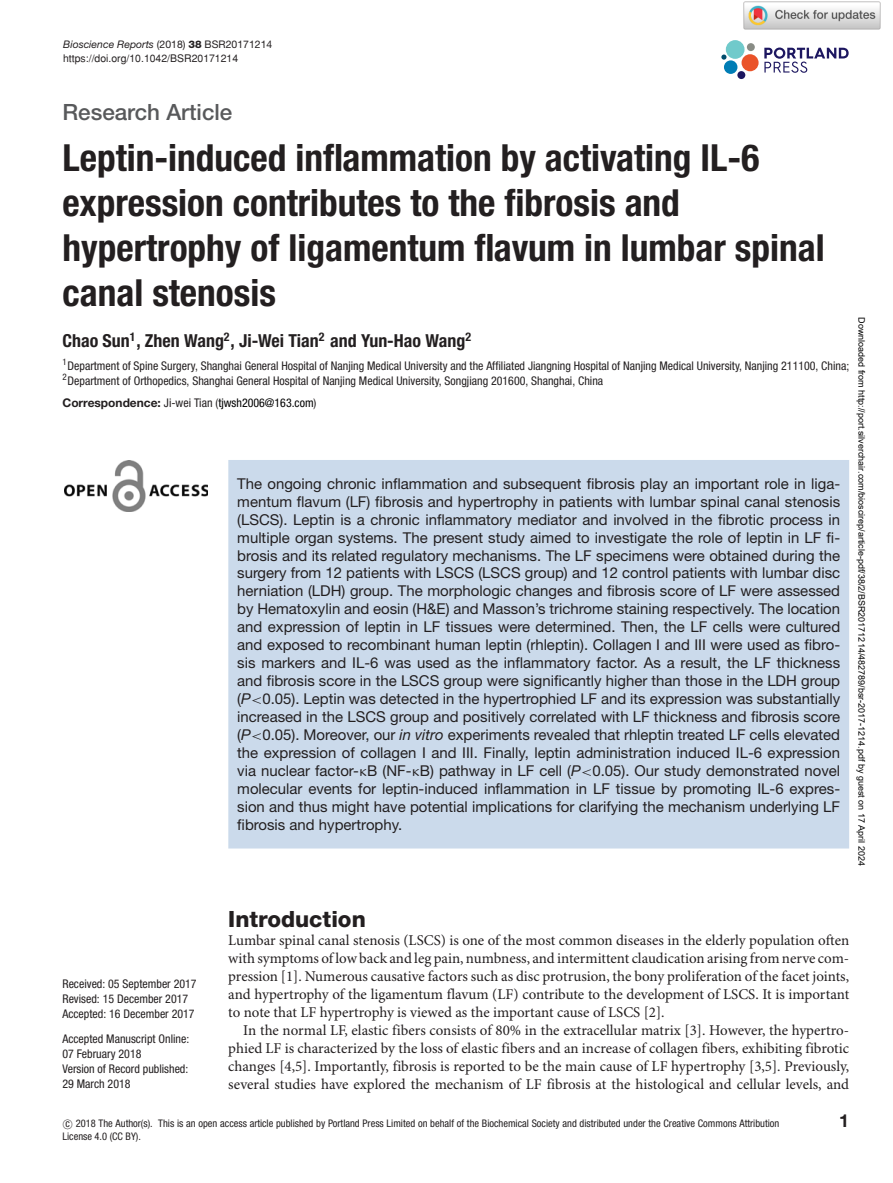
<style>
.page{position:relative;width:893px;height:1183px;background:#fff}
.page>*{position:absolute;margin:0;border:0;box-sizing:border-box;transform-origin:0 0}
.t1{font:700 condensed 37.35px/44.8px "Helvetica Neue LT Std";color:#231f20}
.t2{font:500 22.35px "Helvetica Neue LT Std";color:#58595b}
.t3{font:800 22.35px "Helvetica Neue LT Std";color:#231f20}
.t4{font:700 condensed 18px "Helvetica Neue LT Std";color:#231f20}
.t5{font:700 18px "Helvetica Neue LT Std";color:#231f20}
.t6{font:15px/18px "Helvetica Neue LT Std";color:#231f20;text-align:justify}
.t7{font:15px/18px "Minion Pro";color:#231f20;text-align:justify}
.t8{font:condensed 12px/15px "Helvetica Neue LT Std";color:#231f20}
.t9{font:condensed 12px "Helvetica Neue LT Std";color:#000}
.t10{font:condensed 10.5px/13.5px "Helvetica Neue LT Std";color:#231f20}
.t11{font:italic 10.5px "Helvetica Neue LT Std";color:#231f20}
.t12{font:10.5px "Helvetica";color:#231f20}
.t13{font:9px "Arial";color:#000}
.s1{font-style:normal}
.s2{font-weight:800;font-style:normal}
.s3{font-weight:700;font-stretch:normal;color:#231f20}
.s4{color:#231f20}
.s5{font-style:italic}
.s6{font-family:"RMTMI"}
.s7{font-family:"EURM10"}
.s8{font-family:"CMSY10";font-stretch:normal}
</style>
<div class="page">
<svg style="left:764px;top:48px;width:85px;height:25px"></svg>
<div style="left:726px;top:40px;width:18px;height:19px;background:#70cacb;border-radius:50%"></div>
<div style="left:741px;top:54px;width:18px;height:17px;background:#ea5329;border-radius:50%"></div>
<div style="left:724px;top:60px;width:13px;height:14px;background:#007db5;border-radius:50%"></div>
<div style="left:737px;top:71px;width:8px;height:8px;background:#1d1760;border-radius:50%"></div>
<div style="left:747px;top:43px;width:8px;height:8px;background:#888c85;border-radius:50%"></div>
<svg style="left:721px;top:54px;width:5px;height:6px"></svg>
<img style="left:65px;top:460px;width:143px;height:51px">
<div style="left:228px;top:460px;width:621px;height:388px;background:#cbdaeb"></div>
<img style="left:743px;top:1px;width:138px;height:29px">
<p class="t11" style="left:63px;top:40px;width:211px">Bioscience Reports <span class="s1">(2018)</span> <span class="s2">38</span> <span class="s1">BSR20171214</span></p>
<p class="t12" style="left:63px;top:54px;width:177px">https://doi.org/10.1042/BSR20171214</p>
<h2 class="t2" style="left:62px;top:104px;width:171px">Research Article</h2>
<h1 class="t1" style="left:62px;top:138px;width:764px">Leptin-induced inflammation by activating IL-6 expression contributes to the fibrosis and hypertrophy of ligamentum flavum in lumbar spinal canal stenosis</h1>
<p class="t4" style="left:62px;top:334px;width:410px">Chao Sun<sup>1</sup>, Zhen Wang<sup>2</sup>, Ji-Wei Tian<sup>2</sup> and Yun-Hao Wang<sup>2</sup></p>
<p class="t8" style="left:62px;top:359px;width:788px"><sup>1</sup>Department of Spine Surgery, Shanghai General Hospital of Nanjing Medical University and the Affiliated Jiangning Hospital of Nanjing Medical University, Nanjing 211100, China;<br><sup>2</sup>Department of Orthopedics, Shanghai General Hospital of Nanjing Medical University, Songjiang 201600, Shanghai, China</p>
<p class="t9" style="left:62px;top:398px;width:256px"><span class="s3">Correspondence:</span> <span class="s4">Ji-wei Tian (</span>tjwsh2006@163.com<span class="s4">)</span></p>
<p class="t6" style="left:237px;top:475px;width:604px">The ongoing chronic inflammation and subsequent fibrosis play an important role in liga&shy;mentum flavum (LF) fibrosis and hypertrophy in patients with lumbar spinal canal stenosis (LSCS). Leptin is a chronic inflammatory mediator and involved in the fibrotic process in multiple organ systems. The present study aimed to investigate the role of leptin in LF fi&shy;brosis and its related regulatory mechanisms. The LF specimens were obtained during the surgery from 12 patients with LSCS (LSCS group) and 12 control patients with lumbar disc herniation (LDH) group. The morphologic changes and fibrosis score of LF were assessed by Hematoxylin and eosin (H&amp;E) and Masson’s trichrome staining respectively. The location and expression of leptin in LF tissues were determined. Then, the LF cells were cultured and exposed to recombinant human leptin (rhleptin). Collagen I and III were used as fibro&shy;sis markers and IL-6 was used as the inflammatory factor. As a result, the LF thickness and fibrosis score in the LSCS group were significantly higher than those in the LDH group (<span class="s5">P</span><span class="s6">&lt;</span>0.05). Leptin was detected in the hypertrophied LF and its expression was substantially increased in the LSCS group and positively correlated with LF thickness and fibrosis score (<span class="s5">P</span><span class="s6">&lt;</span>0.05). Moreover, our <span class="s5">in vitro</span> experiments revealed that rhleptin treated LF cells elevated the expression of collagen I and III. Finally, leptin administration induced IL-6 expression via nuclear factor-<span class="s7">κ</span>B (NF-<span class="s7">κ</span>B) pathway in LF cell (<span class="s5">P</span><span class="s6">&lt;</span>0.05). Our study demonstrated novel molecular events for leptin-induced inflammation in LF tissue by promoting IL-6 expres&shy;sion and thus might have potential implications for clarifying the mechanism underlying LF fibrosis and hypertrophy.</p>
<p class="t13" style="left:865px;top:317px;width:549px;rotate:90deg">Downloaded from http://port.silverchair.com/bioscirep/article-pdf/38/2/BSR20171214/482789/bsr-2017-1214.pdf by guest on 17 April 2024</p>
<h2 class="t3" style="left:228px;top:910px;width:139px">Introduction</h2>
<p class="t7" style="left:228px;top:932px;width:622px">Lumbar spinal canal stenosis (LSCS) is one of the most common diseases in the elderly population often with symptoms of low back and leg pain, numbness, and intermittent claudication arising from nerve com&shy;pression [1]. Numerous causative factors such as disc protrusion, the bony proliferation of the facet joints, and hypertrophy of the ligamentum flavum (LF) contribute to the development of LSCS. It is important to note that LF hypertrophy is viewed as the important cause of LSCS [2].</p>
<p class="t7" style="left:228px;top:1022px;width:622px;text-indent:15px">In the normal LF, elastic fibers consists of 80% in the extracellular matrix [3]. However, the hypertro&shy;phied LF is characterized by the loss of elastic fibers and an increase of collagen fibers, exhibiting fibrotic changes [4,5]. Importantly, fibrosis is reported to be the main cause of LF hypertrophy [3,5]. Previously, several studies have explored the mechanism of LF fibrosis at the histological and cellular levels, and</p>
<p class="t10" style="left:62px;top:1117px;width:718px"><span class="s8">-</span>c 2018 The Author(s). This is an open access article published by Portland Press Limited on behalf of the Biochemical Society and distributed under the Creative Commons Attribution<br>License 4.0 (CC BY).</p>
<p class="t5" style="left:839px;top:1113px;width:11px">1</p>
<p class="t8" style="left:62px;top:976px;width:136px">Received: 05 September 2017<br>Revised: 15 December 2017<br>Accepted: 16 December 2017</p>
<p class="t8" style="left:62px;top:1032px;width:128px">Accepted Manuscript Online:<br>07 February 2018<br>Version of Record published:<br>29 March 2018</p>
</div>
